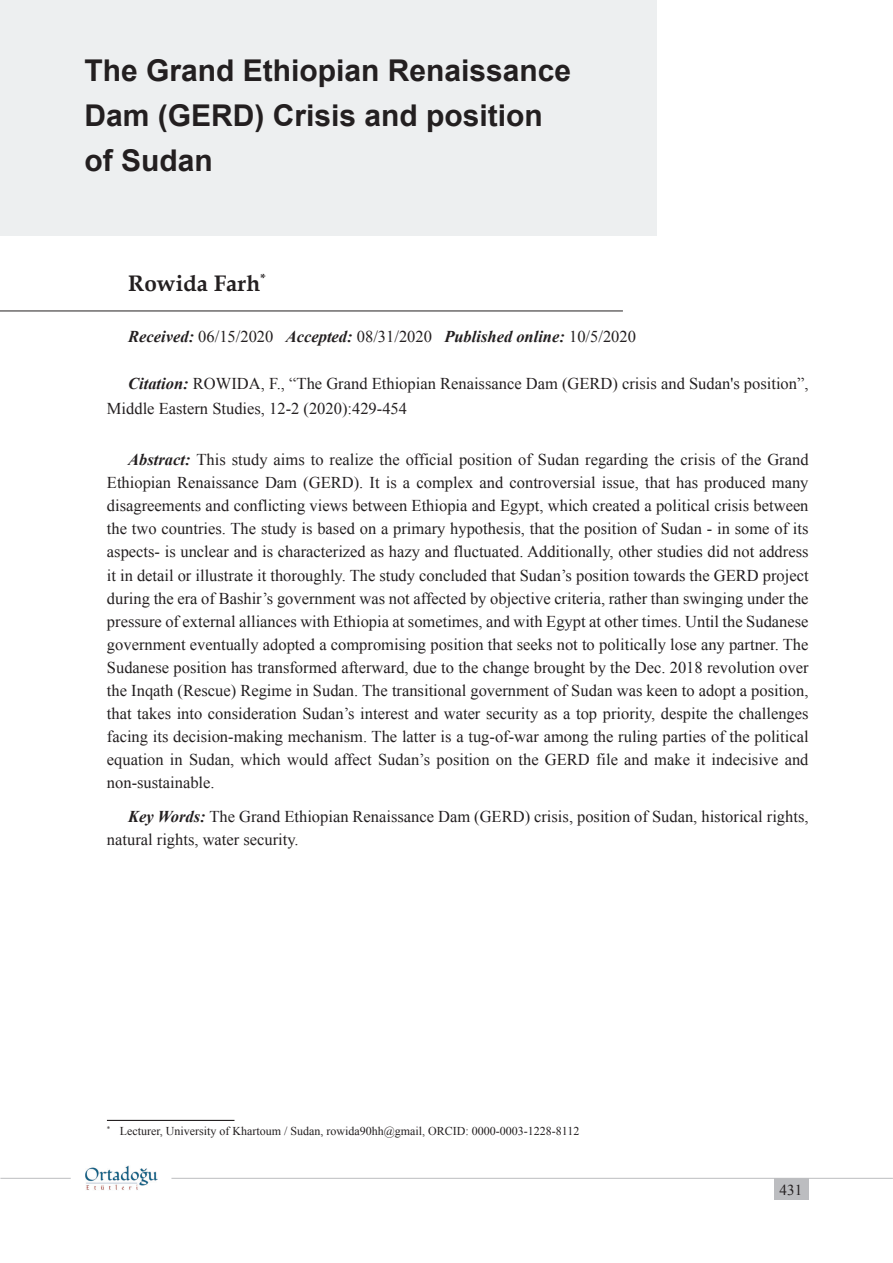
<style>
.page{position:relative;width:893px;height:1263px;background:#fff}
.page>*{position:absolute;margin:0;border:0;box-sizing:border-box;transform-origin:0 0}
.t1{font:700 30px/45px "Arial";color:#231f20}
.t2{font:700 22.5px "Book Antiqua";color:#231f20}
.t3{font:16.5px/23.1px "Times New Roman";color:#231f20}
.t4{font:italic 700 16.5px "Times New Roman";color:#231f20}
.t5{font:15.15px "Times New Roman";color:#231f20}
.t6{font:12px "Times New Roman";color:#231f20}
.s1{font-weight:400;font-style:normal}
.s2{font-weight:700;font-style:italic}
</style>
<div class="page">
<hr style="left:171px;top:1178px;width:722px;height:1px;background:#bcbdc0">
<hr style="left:0;top:1178px;width:71px;height:1px;background:#bcbdc0">
<img style="left:85px;top:1165px;width:73px;height:25px">
<div style="left:774px;top:1178px;width:34px;height:21px;background:#bcbdc0"></div>
<div style="left:0;top:0;width:657px;height:236px;background:#edeff0"></div>
<hr style="left:0;top:311px;width:623px;height:1px;background:#231f20">
<hr style="left:107px;top:1120px;width:127px;height:1px;background:#231f20">
<h1 class="t1" style="left:84px;top:49px;width:488px">The Grand Ethiopian Renaissance<br>Dam (GERD) Crisis and position of Sudan</h1>
<h2 class="t2" style="left:128px;top:268px;width:144px">Rowida Farh<sup>*</sup><sup>1</sup></h2>
<p class="t4" style="left:128px;top:325px;width:509px">Received: <span class="s1">06/15/2020</span> Accepted: <span class="s1">08/31/2020</span> Published online: <span class="s1">10/5/2020</span></p>
<p class="t3" style="left:107px;top:371px;width:703px;line-height:25.2px;text-indent:21px"><span class="s2">Citation:</span> ROWIDA, F., “The Grand Ethiopian Renaissance Dam (GERD) crisis and Sudan's position”,<br>Middle Eastern Studies, 12-2 (2020):429-454</p>
<p class="t3" style="left:107px;top:448px;width:703px;text-align:justify;text-indent:21px"><span class="s2">Abstract:</span> This study aims to realize the official position of Sudan regarding the crisis of the Grand Ethiopian Renaissance Dam (GERD). It is a complex and controversial issue, that has produced many disagreements and conflicting views between Ethiopia and Egypt, which created a political crisis between the two countries. The study is based on a primary hypothesis, that the position of Sudan - in some of its aspects- is unclear and is characterized as hazy and fluctuated. Additionally, other studies did not address it in detail or illustrate it thoroughly. The study concluded that Sudan’s position towards the GERD project during the era of Bashir’s government was not affected by objective criteria, rather than swinging under the pressure of external alliances with Ethiopia at sometimes, and with Egypt at other times. Until the Sudanese government eventually adopted a compromising position that seeks not to politically lose any partner. The Sudanese position has transformed afterward, due to the change brought by the Dec. 2018 revolution over the Inqath (Rescue) Regime in Sudan. The transitional government of Sudan was keen to adopt a position, that takes into consideration Sudan’s interest and water security as a top priority, despite the challenges facing its decision-making mechanism. The latter is a tug-of-war among the ruling parties of the political equation in Sudan, which would affect Sudan’s position on the GERD file and make it indecisive and non-sustainable.</p>
<p class="t3" style="left:107px;top:805px;width:703px;text-indent:21px"><span class="s2">Key Words:</span> The Grand Ethiopian Renaissance Dam (GERD) crisis, position of Sudan, historical rights, natural rights, water security.</p>
<p class="t6" style="left:107px;top:1123px;width:474px"><sup>*</sup> Lecturer, University of Khartoum / Sudan, rowida90hh@gmail, ORCID: 0000-0003-1228-8112</p>
<p class="t5" style="left:780px;top:1180px;width:24px">431</p>
</div>
